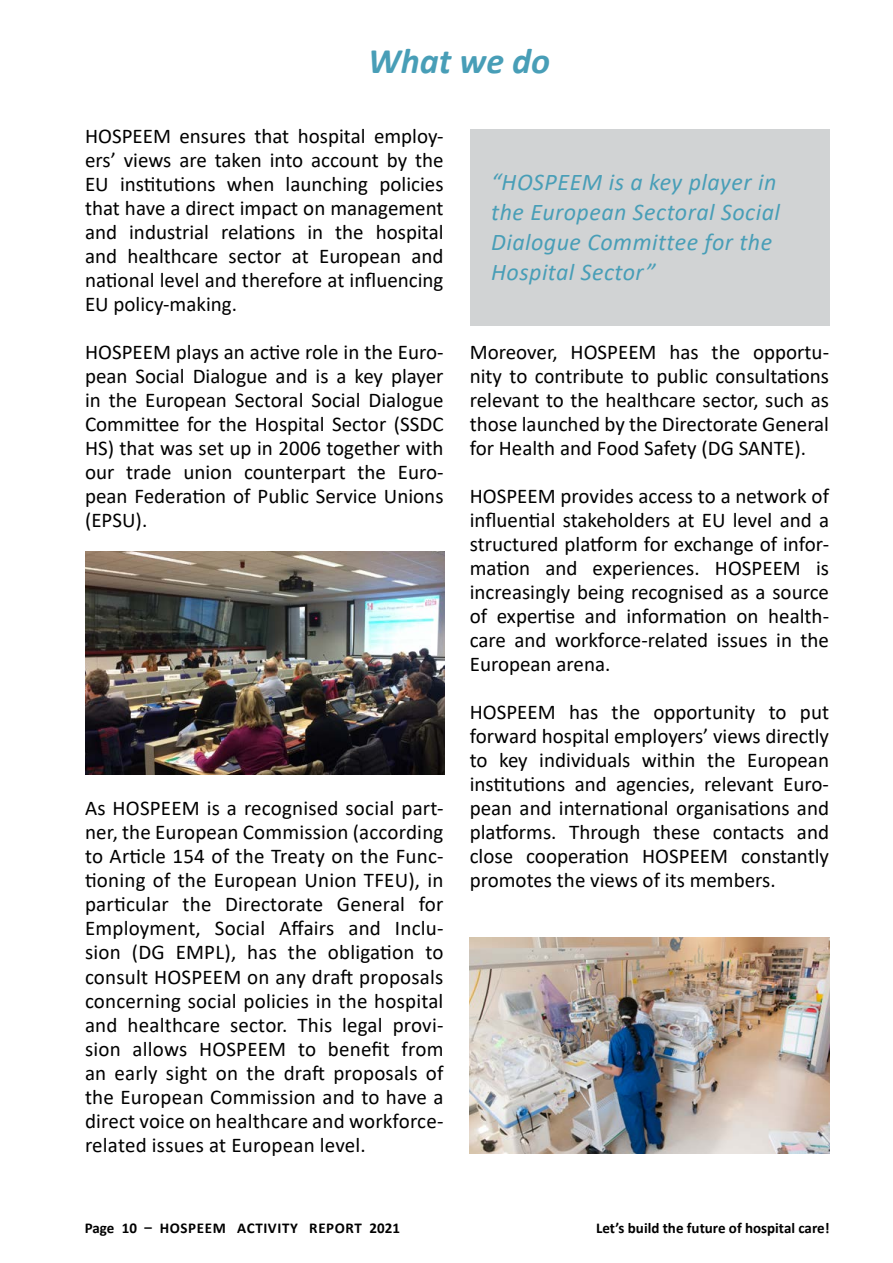
<style>
.page{position:relative;width:893px;height:1263px;background:#fff}
.page>*{position:absolute;margin:0;border:0;box-sizing:border-box;transform-origin:0 0}
.t1{font:italic 700 36px "Calibri";color:#489eb7}
.t2{font:italic 24px/30px "Calibri";letter-spacing:.02em;color:#489eb7}
.t3{font:21px/24px "Calibri";color:#000;text-align:justify}
.t4{font:700 15px "Calibri";color:#000}
.t5{font:700 15px "Calibri";letter-spacing:.04em;color:#000}
</style>
<div class="page">
<img style="left:470px;top:938px;width:359px;height:216px">
<img style="left:85px;top:551px;width:359px;height:224px">
<div style="left:470px;top:129px;width:359px;height:197px;background:#d1d3d4"></div>
<h1 class="t1" style="left:368px;top:36px;width:183px">What we do</h1>
<p class="t3" style="left:85px;top:124px;width:360px">HOSPEEM ensures that hospital employ&shy;ers’ views are taken into account by the EU institutions when launching policies that have a direct impact on management and industrial relations in the hospital and healthcare sector at European and national level and therefore at influencing EU policy-making.</p>
<p class="t3" style="left:85px;top:340px;width:360px">HOSPEEM plays an active role in the Euro&shy;pean Social Dialogue and is a key player in the European Sectoral Social Dialogue Committee for the Hospital Sector (SSDC HS) that was set up in 2006 together with our trade union counterpart the Euro&shy;pean Federation of Public Service Unions (EPSU).</p>
<p class="t3" style="left:85px;top:796px;width:360px">As HOSPEEM is a recognised social part&shy;ner, the European Commission (according to Article 154 of the Treaty on the Func&shy;tioning of the European Union TFEU), in particular the Directorate General for Employment, Social Affairs and Inclu&shy;sion (DG EMPL), has the obligation to consult HOSPEEM on any draft proposals concerning social policies in the hospital and healthcare sector. This legal provi&shy;sion allows HOSPEEM to benefit from an early sight on the draft proposals of the European Commission and to have a direct voice on healthcare and workforce&shy;related issues at European level.</p>
<p class="t2" style="left:491px;top:166px;width:290px">“HOSPEEM is a key player in the European Sectoral Social<br>Dialogue Committee for the<br>Hospital Sector”</p>
<p class="t3" style="left:470px;top:340px;width:361px">Moreover, HOSPEEM has the opportu&shy;nity to contribute to public consultations relevant to the healthcare sector, such as those launched by the Directorate General for Health and Food Safety (DG SANTE).</p>
<p class="t3" style="left:470px;top:484px;width:361px">HOSPEEM provides access to a network of influential stakeholders at EU level and a structured platform for exchange of infor&shy;mation and experiences. HOSPEEM is increasingly being recognised as a source of expertise and information on health&shy;care and workforce-related issues in the European arena.</p>
<p class="t3" style="left:470px;top:700px;width:361px">HOSPEEM has the opportunity to put forward hospital employers’ views directly to key individuals within the European institutions and agencies, relevant Euro&shy;pean and international organisations and platforms. Through these contacts and close cooperation HOSPEEM constantly promotes the views of its members.</p>
<p class="t5" style="left:85px;top:1217px;width:317px">Page 10 – HOSPEEM ACTIVITY REPORT 2021</p>
<p class="t4" style="left:596px;top:1217px;width:235px">Let’s build the future of hospital care!</p>
</div>
